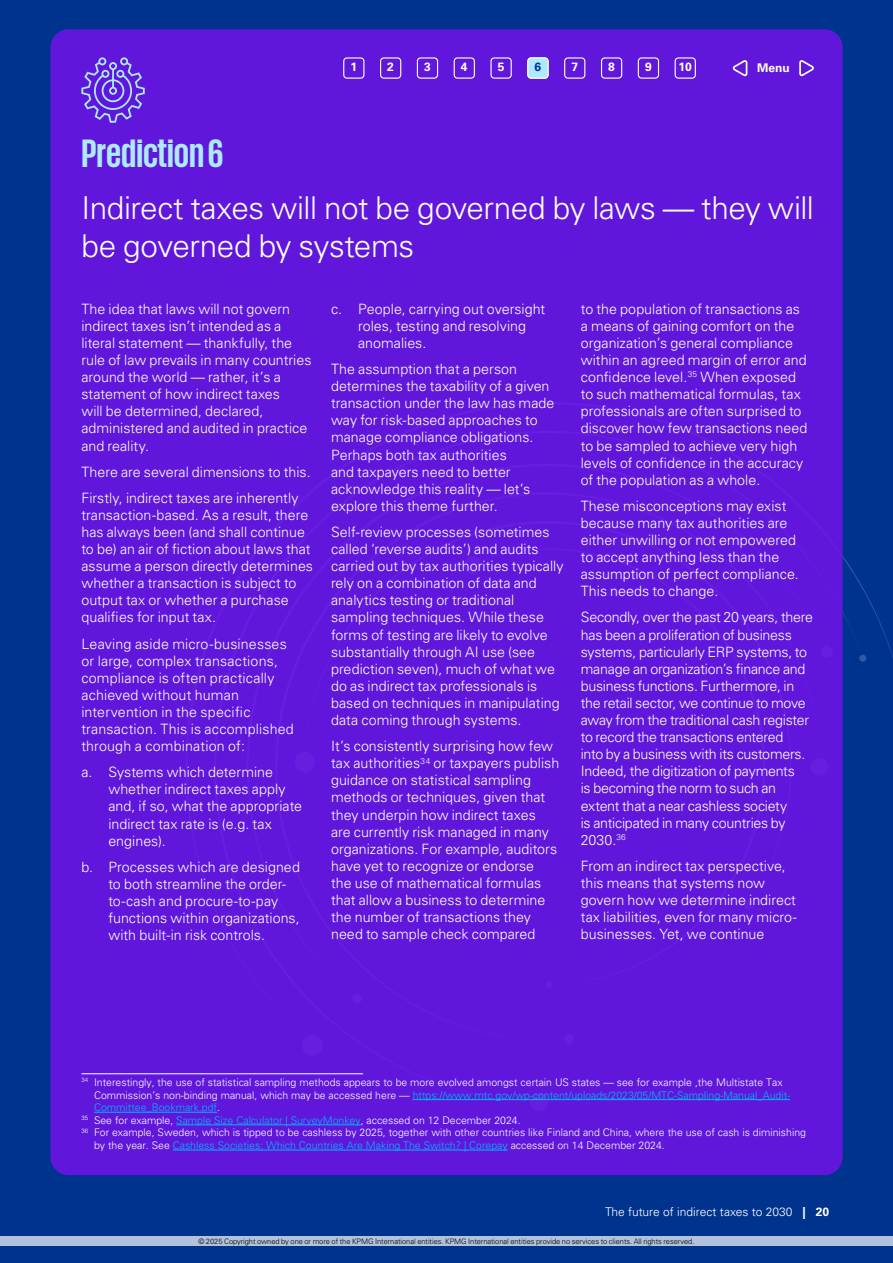
<style>
.page{position:relative;width:893px;height:1263px;background:#00338d}
.page>*{position:absolute;margin:0;border:0;box-sizing:border-box;transform-origin:0 0}
.t1{font:700 40.5px "KPMG";color:#aceaff}
.t2{font:300 31.5px/37.8px "Univers LT Std";letter-spacing:-.015em;color:#fff}
.t3{font:300 14.25px/17.1px "Univers LT Std";color:#fff}
.t4{font:300 14.25px/17.1px "Univers LT Std";letter-spacing:-.02em;color:#fff}
.t5{font:300 12px "Univers LT Std";color:#fff}
.t6{font:700 12px "Univers LT Std";color:#fff}
.t7{font:700 12px "Univers LT Std";color:#00338d}
.t8{font:300 10.5px "Univers LT Std";color:#fff}
.t9{font:300 10.5px "Univers LT Std";color:#00b8f5}
.t10{font:300 7.5px "Univers LT Std";letter-spacing:-.005em;color:#000}
.s1{color:#fff}
.s2{color:#00b8f5}
.s3{font-weight:700}
</style>
<div class="page">
<div style="left:859px;top:655px;width:7px;height:7px;background:#325ba3;border-radius:50%"></div>
<div style="left:50px;top:29px;width:792px;height:1146px;background:#6017db;border-radius:18px"></div>
<svg style="left:81px;top:57px;width:64px;height:66px"></svg>
<hr style="left:81px;top:1073px;width:282px;height:1px;background:#fff">
<hr style="left:413px;top:1099px;width:377px;height:1px;background:#00b8f5">
<hr style="left:94px;top:1112px;width:123px;height:1px;background:#00b8f5">
<hr style="left:176px;top:1124px;width:185px;height:1px;background:#00b8f5">
<hr style="left:173px;top:1150px;width:335px;height:1px;background:#00b8f5">
<div style="left:343px;top:57px;width:21px;height:22px;border:1px solid #fff;border-radius:3px"></div>
<div style="left:490px;top:57px;width:22px;height:22px;border:1px solid #fff;border-radius:3px"></div>
<div style="left:417px;top:57px;width:21px;height:22px;border:1px solid #fff;border-radius:3px"></div>
<div style="left:564px;top:57px;width:21px;height:22px;border:1px solid #fff;border-radius:3px"></div>
<div style="left:638px;top:57px;width:21px;height:22px;border:1px solid #fff;border-radius:3px"></div>
<div style="left:380px;top:57px;width:21px;height:22px;border:1px solid #fff;border-radius:3px"></div>
<div style="left:454px;top:57px;width:21px;height:22px;border:1px solid #fff;border-radius:3px"></div>
<div style="left:601px;top:57px;width:21px;height:22px;border:1px solid #fff;border-radius:3px"></div>
<div style="left:675px;top:57px;width:21px;height:22px;border:1px solid #fff;border-radius:3px"></div>
<svg style="left:733px;top:60px;width:14px;height:16px"></svg>
<svg style="left:799px;top:60px;width:15px;height:16px"></svg>
<div style="left:528px;top:58px;width:20px;height:20px;background:#aceaff;border-radius:3px"></div>
<div style="left:527px;top:57px;width:22px;height:22px;border:1px solid #fff;border-radius:3px"></div>
<div style="left:0;top:1236px;width:893px;height:10px;background:#b2c1dc"></div>
<h1 class="t1" style="left:81px;top:132px;width:144px">Prediction 6</h1>
<p class="t6" style="left:350px;top:60px;width:8px">1</p>
<p class="t6" style="left:387px;top:60px;width:8px">2</p>
<p class="t6" style="left:424px;top:60px;width:8px">3</p>
<p class="t6" style="left:461px;top:60px;width:8px">4</p>
<p class="t6" style="left:498px;top:60px;width:8px">5</p>
<p class="t7" style="left:535px;top:60px;width:8px">6</p>
<p class="t6" style="left:571px;top:60px;width:8px">7</p>
<p class="t6" style="left:608px;top:60px;width:8px">8</p>
<p class="t6" style="left:645px;top:60px;width:8px">9</p>
<p class="t6" style="left:679px;top:60px;width:15px">10</p>
<p class="t6" style="left:757px;top:61px;width:34px">Menu</p>
<h2 class="t2" style="left:81px;top:189px;width:734px">Indirect taxes will not be governed by laws — they will be governed by systems</h2>
<p class="t3" style="left:81px;top:300px;width:232px">The idea that laws will not govern indirect taxes isn’t intended as a literal statement — thankfully, the rule of law prevails in many countries around the world — rather, it’s a statement of how indirect taxes<br>will be determined, declared, administered and audited in practice and reality.</p>
<p class="t3" style="left:81px;top:458px;width:231px;line-height:26.1px">There are several dimensions to this.<br>Firstly, indirect taxes are inherently</p>
<p class="t3" style="left:81px;top:506px;width:233px">transaction-based. As a result, there has always been (and shall continue to be) an air of fiction about laws that assume a person directly determines whether a transaction is subject to output tax or whether a purchase qualifies for input tax.</p>
<p class="t3" style="left:81px;top:635px;width:214px">Leaving aside micro-businesses or large, complex transactions, compliance is often practically achieved without human intervention in the specific transaction. This is accomplished through a combination of:</p>
<p class="t3" style="left:108px;top:764px;width:195px;text-indent:-27px">a. Systems which determine whether indirect taxes apply and, if so, what the appropriate indirect tax rate is (e.g. tax engines).</p>
<p class="t3" style="left:108px;top:858px;width:193px;text-indent:-27px">b. Processes which are designed to both streamline the order&shy;to-cash and procure-to-pay functions within organizations, with built-in risk controls.</p>
<p class="t3" style="left:358px;top:300px;width:189px;text-indent:-27px">c. People, carrying out oversight roles, testing and resolving anomalies.</p>
<p class="t3" style="left:331px;top:360px;width:225px">The assumption that a person determines the taxability of a given transaction under the law has made way for risk-based approaches to manage compliance obligations.<br>Perhaps both tax authorities<br>and taxpayers need to better acknowledge this reality — let’s explore this theme further.</p>
<p class="t3" style="left:331px;top:523px;width:234px">Self-review processes (sometimes called ‘reverse audits’) and audits carried out by tax authorities typically rely on a combination of data and analytics testing or traditional sampling techniques. While these forms of testing are likely to evolve substantially through AI use (see prediction seven), much of what we do as indirect tax professionals is based on techniques in manipulating data coming through systems.</p>
<p class="t3" style="left:331px;top:737px;width:230px">It’s consistently surprising how few tax authorities<sup>34</sup> or taxpayers publish guidance on statistical sampling methods or techniques, given that they underpin how indirect taxes<br>are currently risk managed in many organizations. For example, auditors have yet to recognize or endorse<br>the use of mathematical formulas that allow a business to determine the number of transactions they need to sample check compared</p>
<p class="t3" style="left:581px;top:300px;width:228px">to the population of transactions as a means of gaining comfort on the organization’s general compliance within an agreed margin of error and confidence level.<sup>35</sup> When exposed to such mathematical formulas, tax professionals are often surprised to discover how few transactions need to be sampled to achieve very high levels of confidence in the accuracy of the population as a whole.</p>
<p class="t3" style="left:581px;top:497px;width:220px">These misconceptions may exist because many tax authorities are either unwilling or not empowered to accept anything less than the assumption of perfect compliance.<br>This needs to change.</p>
<p class="t4" style="left:581px;top:609px;width:234px">Secondly, over the past 20 years, there has been a proliferation of business systems, particularly ERP systems, to manage an organization’s finance and business functions. Furthermore, in the retail sector, we continue to move away from the traditional cash register to record the transactions entered<br>into by a business with its customers.<br>Indeed, the digitization of payments<br>is becoming the norm to such an extent that a near cashless society<br>is anticipated in many countries by 2030.<sup>36</sup></p>
<p class="t3" style="left:581px;top:857px;width:218px">From an indirect tax perspective, this means that systems now govern how we determine indirect tax liabilities, even for many micro&shy;businesses. Yet, we continue</p>
<p class="t8" style="left:81px;top:1076px;width:703px"><sup>34</sup> Interestingly, the use of statistical sampling methods appears to be more evolved amongst certain US states — see for example ,the Multistate Tax</p>
<p class="t9" style="left:94px;top:1088px;width:698px"><span class="s1">Commission’s non-binding manual, which may be accessed here —</span> https://www.mtc.gov/wp-content/uploads/2023/05/MTC-Sampling-Manual_Audit-</p>
<p class="t9" style="left:94px;top:1101px;width:128px">Committee_Bookmark.pdf<span class="s1">.</span></p>
<p class="t8" style="left:81px;top:1114px;width:441px"><sup>35</sup> See for example, <span class="s2">Sample Size Calculator | SurveyMonkey</span>, accessed on 12 December 2024.</p>
<p class="t8" style="left:81px;top:1126px;width:726px"><sup>36</sup> For example, Sweden, which is tipped to be cashless by 2025, together with other countries like Finland and China, where the use of cash is diminishing</p>
<p class="t9" style="left:94px;top:1139px;width:572px"><span class="s1">by the year. See</span> Cashless Societies: Which Countries Are Making The Switch? | Corepay <span class="s1">accessed on 14 December 2024.</span></p>
<p class="t5" style="left:605px;top:1205px;width:226px">The future of indirect taxes to 2030 <span class="s3">| 20</span></p>
<p class="t10" style="left:198px;top:1236px;width:498px">© 2025 Copyright owned by one or more of the KPMG International entities. KPMG International entities provide no services to clients. All rights reserved.</p>
</div>
